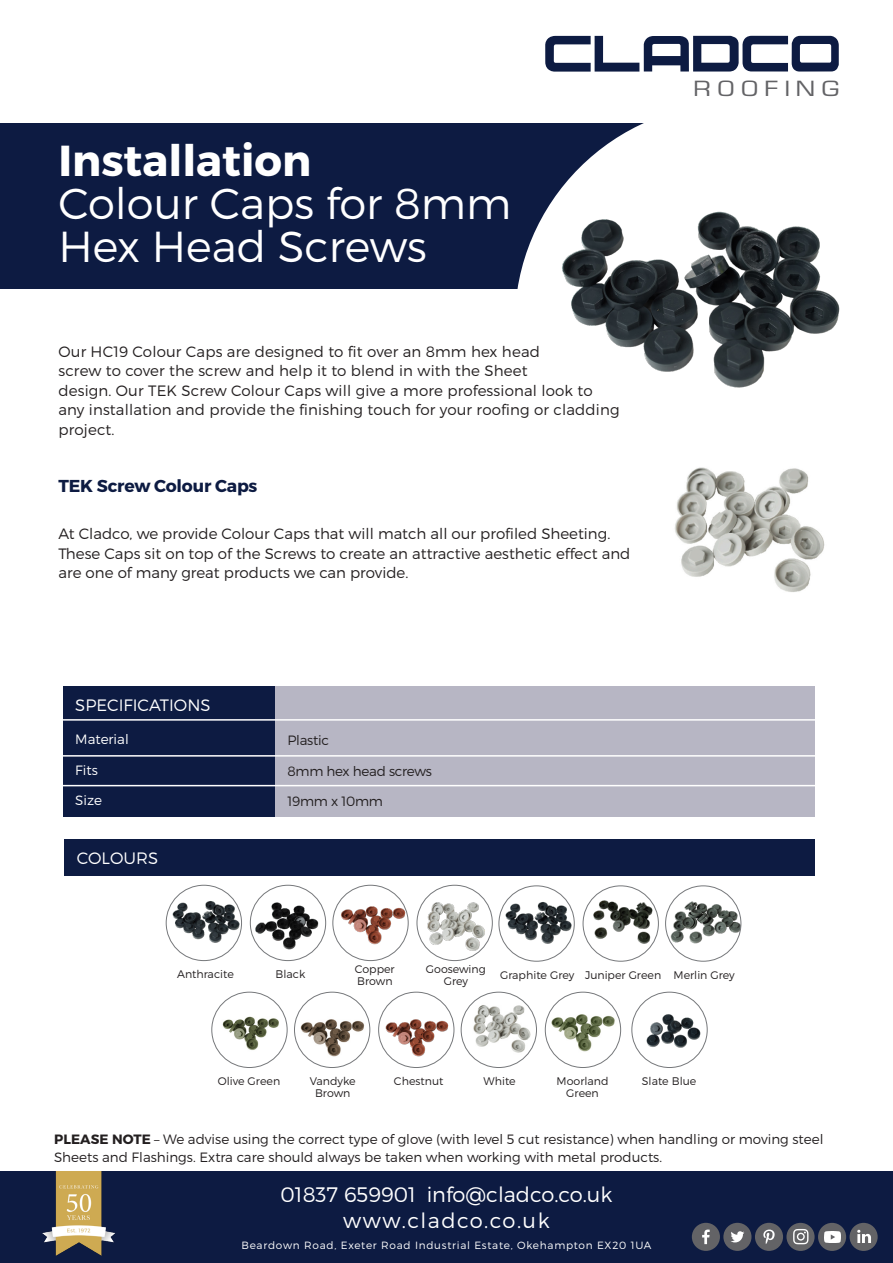
<style>
.page{position:relative;width:893px;height:1263px;background:#fff}
.page>*{position:absolute;margin:0;border:0;box-sizing:border-box;transform-origin:0 0}
.t1{font:300 43.35px/43px "Montserrat";color:#fff}
.t2{font:24.9px "Euro Style Normal";letter-spacing:.26em;color:#636366;scale:1.23 1}
.t3{font:300 21px "Montserrat";color:#fff}
.t4{font:300 21px "Montserrat";letter-spacing:.07em;color:#fff}
.t5{font:700 17.25px "Montserrat";letter-spacing:-.01em;color:#0d1b42}
.t6{font:300 16.5px "Montserrat";color:#fff}
.t7{font:300 15px/19.5px "Montserrat";letter-spacing:.005em;color:#231f20}
.t8{font:300 13.5px/18px "Montserrat";color:#231f20}
.t9{font:300 13.5px "Montserrat";letter-spacing:-.02em;color:#231f20}
.t10{font:300 13.5px "Montserrat";color:#fff}
.t11{font:300 10.95px/12px "Montserrat";color:#231f20;text-align:center}
.t12{font:300 10.5px "Montserrat";letter-spacing:.07em;color:#fff}
.s1{font-weight:700}
</style>
<div class="page">
<div style="left:0;top:123px;width:515px;height:166px;background:#0d1b42"></div>
<svg style="left:515px;top:123px;width:325px;height:265px"></svg>
<svg style="left:545px;top:36px;width:294px;height:36px"></svg>
<div style="left:0;top:1171px;width:893px;height:92px;background:#0d1b42"></div>
<div style="left:692px;top:1223px;width:28px;height:28px;background:#636366;border-radius:50%"></div>
<svg style="left:702px;top:1229px;width:8px;height:15px"></svg>
<div style="left:723px;top:1223px;width:28px;height:28px;background:#636366;border-radius:50%"></div>
<svg style="left:731px;top:1231px;width:13px;height:11px"></svg>
<div style="left:755px;top:1223px;width:28px;height:28px;background:#636366;border-radius:50%"></div>
<svg style="left:763px;top:1229px;width:12px;height:15px"></svg>
<div style="left:786px;top:1223px;width:29px;height:28px;background:#636366;border-radius:50%"></div>
<svg style="left:793px;top:1229px;width:15px;height:15px"></svg>
<div style="left:818px;top:1223px;width:28px;height:28px;background:#636366;border-radius:50%"></div>
<img style="left:825px;top:1231px;width:15px;height:11px">
<div style="left:849px;top:1223px;width:29px;height:28px;background:#636366;border-radius:50%"></div>
<svg style="left:857px;top:1230px;width:14px;height:13px"></svg>
<img style="left:42px;top:1171px;width:73px;height:85px">
<div style="left:63px;top:686px;width:212px;height:130px;background:#0d1b42"></div>
<div style="left:275px;top:686px;width:540px;height:130px;background:#b7b6c4"></div>
<hr style="left:49px;top:755px;width:822px;height:2px;background:#fff">
<hr style="left:49px;top:785px;width:822px;height:1px;background:#fff">
<hr style="left:49px;top:719px;width:822px;height:2px;background:#fff">
<div style="left:64px;top:839px;width:751px;height:36px;background:#0d1b42"></div>
<img style="left:166px;top:890px;width:76px;height:59px">
<div style="left:166px;top:885px;width:76px;height:76px;border:1px solid #76787b;border-radius:50%"></div>
<img style="left:499px;top:890px;width:75px;height:59px">
<div style="left:499px;top:885px;width:76px;height:76px;border:1px solid #76787b;border-radius:50%"></div>
<img style="left:294px;top:996px;width:76px;height:66px">
<div style="left:294px;top:992px;width:76px;height:76px;border:1px solid #76787b;border-radius:50%"></div>
<img style="left:334px;top:885px;width:73px;height:66px">
<div style="left:332px;top:885px;width:77px;height:76px;border:1px solid #76787b;border-radius:50%"></div>
<img style="left:666px;top:890px;width:75px;height:59px">
<div style="left:665px;top:885px;width:76px;height:76px;border:1px solid #76787b;border-radius:50%"></div>
<img style="left:461px;top:994px;width:74px;height:71px">
<div style="left:461px;top:992px;width:76px;height:76px;border:1px solid #76787b;border-radius:50%"></div>
<img style="left:250px;top:887px;width:76px;height:70px">
<div style="left:250px;top:885px;width:76px;height:76px;border:1px solid #76787b;border-radius:50%"></div>
<img style="left:583px;top:890px;width:75px;height:59px">
<div style="left:583px;top:885px;width:76px;height:76px;border:1px solid #76787b;border-radius:50%"></div>
<img style="left:379px;top:996px;width:75px;height:66px">
<div style="left:378px;top:992px;width:76px;height:76px;border:1px solid #76787b;border-radius:50%"></div>
<img style="left:417px;top:890px;width:75px;height:65px">
<div style="left:417px;top:885px;width:76px;height:76px;border:1px solid #76787b;border-radius:50%"></div>
<img style="left:213px;top:996px;width:74px;height:60px">
<div style="left:211px;top:992px;width:76px;height:76px;border:1px solid #76787b;border-radius:50%"></div>
<img style="left:545px;top:992px;width:76px;height:65px">
<div style="left:545px;top:992px;width:76px;height:76px;border:1px solid #76787b;border-radius:50%"></div>
<img style="left:633px;top:1004px;width:74px;height:52px">
<div style="left:631px;top:992px;width:76px;height:76px;border:1px solid #76787b;border-radius:50%"></div>
<img style="left:675px;top:467px;width:150px;height:125px">
<p class="t1" style="left:58px;top:138px;width:454px"><span class="s1">Installation<br></span>Colour Caps for 8mm<br>Hex Head Screws</p>
<p class="t7" style="left:58px;top:341px;width:563px">Our HC19 Colour Caps are designed to fit over an 8mm hex head<br>screw to cover the screw and help it to blend in with the Sheet<br>design. Our TEK Screw Colour Caps will give a more professional look to any installation and provide the finishing touch for your roofing or cladding project.</p>
<p class="t5" style="left:58px;top:475px;width:201px">TEK Screw Colour Caps</p>
<p class="t7" style="left:58px;top:524px;width:573px">At Cladco, we provide Colour Caps that will match all our profiled Sheeting.<br>These Caps sit on top of the Screws to create an attractive aesthetic effect and are one of many great products we can provide.</p>
<p class="t2" style="left:695px;top:79px;width:119px">ROOFING</p>
<p class="t6" style="left:75px;top:695px;width:137px">SPECIFICATIONS</p>
<p class="t10" style="left:75px;top:731px;width:55px">Material</p>
<p class="t10" style="left:75px;top:762px;width:24px">Fits</p>
<p class="t10" style="left:75px;top:792px;width:28px">Size</p>
<p class="t6" style="left:77px;top:848px;width:83px">COLOURS</p>
<p class="t9" style="left:287px;top:732px;width:43px">Plastic</p>
<p class="t9" style="left:287px;top:763px;width:146px">8mm hex head screws</p>
<p class="t9" style="left:287px;top:793px;width:97px">19mm x 10mm</p>
<p class="t11" style="left:177px;top:968px;width:58px">Anthracite</p>
<p class="t11" style="left:276px;top:968px;width:31px">Black</p>
<p class="t11" style="left:355px;top:962px;width:41px;text-align:left">Copper<br>Brown</p>
<p class="t11" style="left:426px;top:962px;width:61px">Goosewing</p>
<p class="t11" style="left:444px;top:974px;width:26px">Grey</p>
<p class="t11" style="left:500px;top:968px;width:76px">Graphite Grey</p>
<p class="t11" style="left:585px;top:968px;width:78px">Juniper Green</p>
<p class="t11" style="left:673px;top:968px;width:63px">Merlin Grey</p>
<p class="t11" style="left:218px;top:1075px;width:64px">Olive Green</p>
<p class="t11" style="left:484px;top:1075px;width:34px">White</p>
<p class="t11" style="left:557px;top:1075px;width:53px">Moorland<br>Green</p>
<p class="t11" style="left:642px;top:1075px;width:56px">Slate Blue</p>
<p class="t11" style="left:310px;top:1075px;width:47px">Vandyke<br>Brown</p>
<p class="t11" style="left:394px;top:1075px;width:51px">Chestnut</p>
<p class="t8" style="left:54px;top:1130px;width:771px"><span class="s1">PLEASE NOTE</span> – We advise using the correct type of glove (with level 5 cut resistance) when handling or moving steel<br>Sheets and Flashings. Extra care should always be taken when working with metal products.</p>
<p class="t3" style="left:281px;top:1182px;width:333px">01837 659901 info@cladco.co.uk</p>
<p class="t12" style="left:241px;top:1239px;width:411px">Beardown Road, Exeter Road Industrial Estate, Okehampton EX20 1UA</p>
<p class="t4" style="left:343px;top:1208px;width:208px">www.cladco.co.uk</p>
</div>
